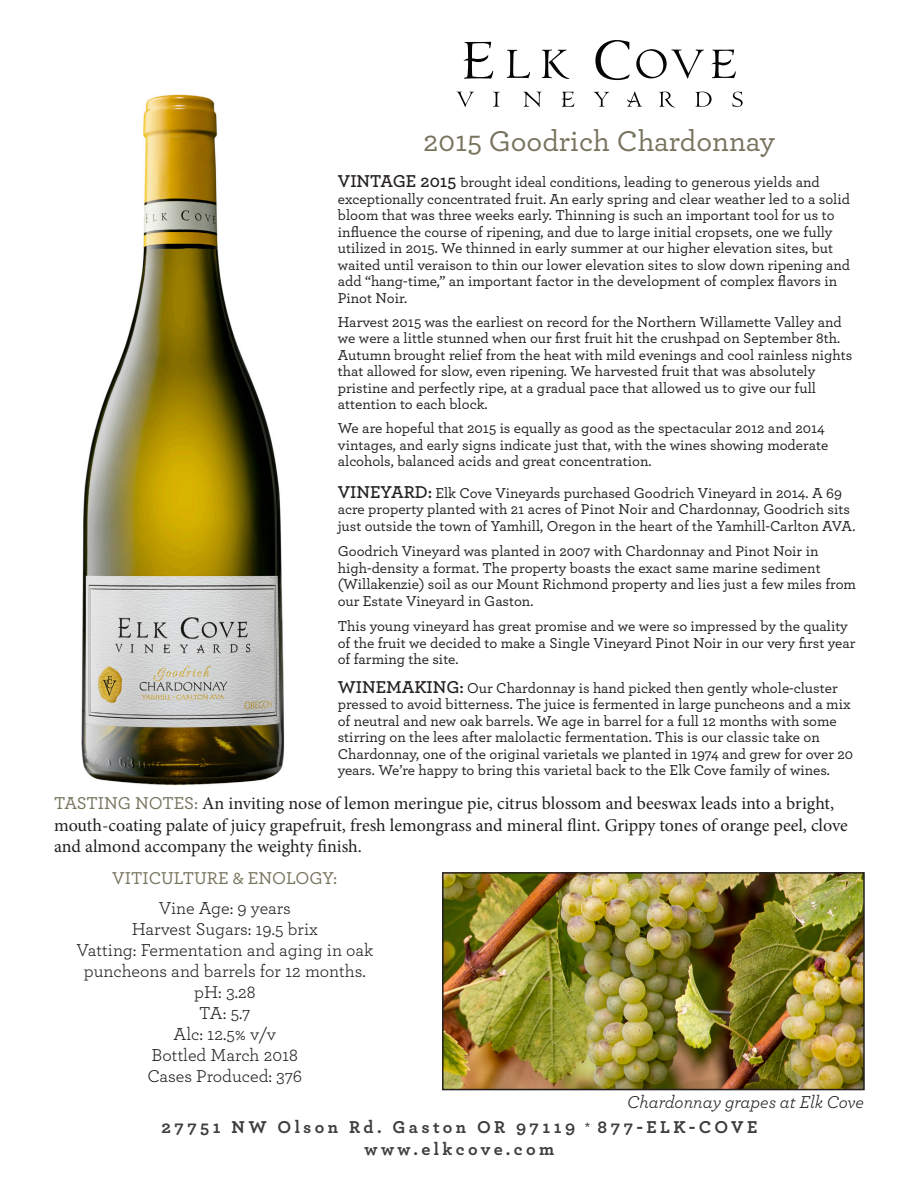
<style>
.page{position:relative;width:918px;height:1188px;background:#fff}
.page>*{position:absolute;margin:0;border:0;box-sizing:border-box;transform-origin:0 0}
.t1{font:500 30px "Archer";color:#77745e}
.t2{font:18px/21.6px "Minion Pro";color:#231f20}
.t3{font:18px/21px "Archer";color:#231f20;text-align:center}
.t4{font:700 18px "Archer";letter-spacing:.19em;color:#3e3e3f}
.t5{font:italic 18px "Archer";color:#231f20}
.t6{font:500 18px "Archer";color:#77745e}
.t7{font:500 15px/16.5px "Archer";color:#231f20}
.s1{font-weight:600;font-size:18px}
.s2{font-family:"Archer";font-weight:500;color:#77745e}
.s3{font-weight:500;font-size:13.5px;color:#231f20}
</style>
<div class="page">
<img style="left:81px;top:94px;width:204px;height:692px">
<svg style="left:457px;top:92px;width:17px;height:15px"></svg>
<svg style="left:493px;top:92px;width:7px;height:15px"></svg>
<svg style="left:523px;top:92px;width:18px;height:15px"></svg>
<svg style="left:593px;top:92px;width:16px;height:15px"></svg>
<svg style="left:659px;top:92px;width:16px;height:15px"></svg>
<svg style="left:695px;top:92px;width:17px;height:15px"></svg>
<svg style="left:732px;top:92px;width:11px;height:15px"></svg>
<svg style="left:627px;top:92px;width:15px;height:15px"></svg>
<svg style="left:561px;top:92px;width:13px;height:15px"></svg>
<svg style="left:507px;top:50px;width:23px;height:28px"></svg>
<svg style="left:595px;top:40px;width:35px;height:40px"></svg>
<svg style="left:636px;top:49px;width:68px;height:30px"></svg>
<svg style="left:463px;top:42px;width:30px;height:37px"></svg>
<svg style="left:711px;top:50px;width:25px;height:28px"></svg>
<svg style="left:542px;top:50px;width:28px;height:29px"></svg>
<img style="left:445px;top:875px;width:417px;height:212px">
<div style="left:442px;top:872px;width:423px;height:218px;border:2px solid #231f20"></div>
<p class="t1" style="left:424px;top:120px;width:353px">2015 Goodrich Chardonnay</p>
<p class="t7" style="left:338px;top:173px;width:514px"><span class="s1">VINTAGE 2015</span> brought ideal conditions, leading to generous yields and exceptionally concentrated fruit. An early spring and clear weather led to a solid bloom that was three weeks early. Thinning is such an important tool for us to influence the course of ripening, and due to large initial cropsets, one we fully utilized in 2015. We thinned in early summer at our higher elevation sites, but waited until veraison to thin our lower elevation sites to slow down ripening and add “hang-time,” an important factor in the development of complex flavors in Pinot Noir.</p>
<p class="t7" style="left:338px;top:312px;width:516px">Harvest 2015 was the earliest on record for the Northern Willamette Valley and we were a little stunned when our first fruit hit the crushpad on September 8th.<br>Autumn brought relief from the heat with mild evenings and cool rainless nights that allowed for slow, even ripening. We harvested fruit that was absolutely pristine and perfectly ripe, at a gradual pace that allowed us to give our full attention to each block.</p>
<p class="t7" style="left:338px;top:419px;width:492px">We are hopeful that 2015 is equally as good as the spectacular 2012 and 2014 vintages, and early signs indicate just that, with the wines showing moderate alcohols, balanced acids and great concentration.</p>
<p class="t7" style="left:338px;top:484px;width:519px"><span class="s1">VINEYARD:</span> Elk Cove Vineyards purchased Goodrich Vineyard in 2014. A 69 acre property planted with 21 acres of Pinot Noir and Chardonnay, Goodrich sits just outside the town of Yamhill, Oregon in the heart of the Yamhill-Carlton AVA.</p>
<p class="t7" style="left:338px;top:542px;width:520px">Goodrich Vineyard was planted in 2007 with Chardonnay and Pinot Noir in high-density a format. The property boasts the exact same marine sediment (Willakenzie) soil as our Mount Richmond property and lies just a few miles from our Estate Vineyard in Gaston.</p>
<p class="t7" style="left:338px;top:617px;width:519px">This young vineyard has great promise and we were so impressed by the quality of the fruit we decided to make a Single Vineyard Pinot Noir in our very first year of farming the site.</p>
<p class="t7" style="left:338px;top:679px;width:517px"><span class="s1">WINEMAKING:</span> Our Chardonnay is hand picked then gently whole-cluster pressed to avoid bitterness. The juice is fermented in large puncheons and a mix of neutral and new oak barrels. We age in barrel for a full 12 months with some stirring on the lees after malolactic fermentation. This is our classic take on Chardonnay, one of the original varietals we planted in 1974 and grew for over 20 years. We’re happy to bring this varietal back to the Elk Cove family of wines.</p>
<p class="t2" style="left:54px;top:793px;width:795px"><span class="s2">TASTING NOTES:</span> An inviting nose of lemon meringue pie, citrus blossom and beeswax leads into a bright, mouth-coating palate of juicy grapefruit, fresh lemongrass and mineral flint. Grippy tones of orange peel, clove and almond accompany the weighty finish.</p>
<p class="t6" style="left:112px;top:865px;width:227px">VITICULTURE &amp; ENOLOGY:</p>
<p class="t3" style="left:159px;top:897px;width:133px">Vine Age: 9 years</p>
<p class="t3" style="left:132px;top:918px;width:188px">Harvest Sugars: 19.5 brix</p>
<p class="t3" style="left:76px;top:939px;width:298px">Vatting: Fermentation and aging in oak puncheons and barrels for 12 months.</p>
<p class="t3" style="left:194px;top:981px;width:63px">pH: 3.28</p>
<p class="t3" style="left:199px;top:1002px;width:53px">TA: 5.7</p>
<p class="t3" style="left:174px;top:1023px;width:104px">Alc: 12.5% v/v</p>
<p class="t3" style="left:152px;top:1044px;width:148px">Bottled March 2018</p>
<p class="t3" style="left:148px;top:1065px;width:156px">Cases Produced: 376</p>
<p class="t4" style="left:161px;top:1113px;width:597px">27751 NW Olson Rd. Gaston OR 97119 <span class="s3">*</span> 877-ELK-COVE</p>
<p class="t4" style="left:365px;top:1135px;width:191px">www.elkcove.com</p>
<p class="t5" style="left:627px;top:1089px;width:238px">Chardonnay grapes at Elk Cove</p>
</div>
